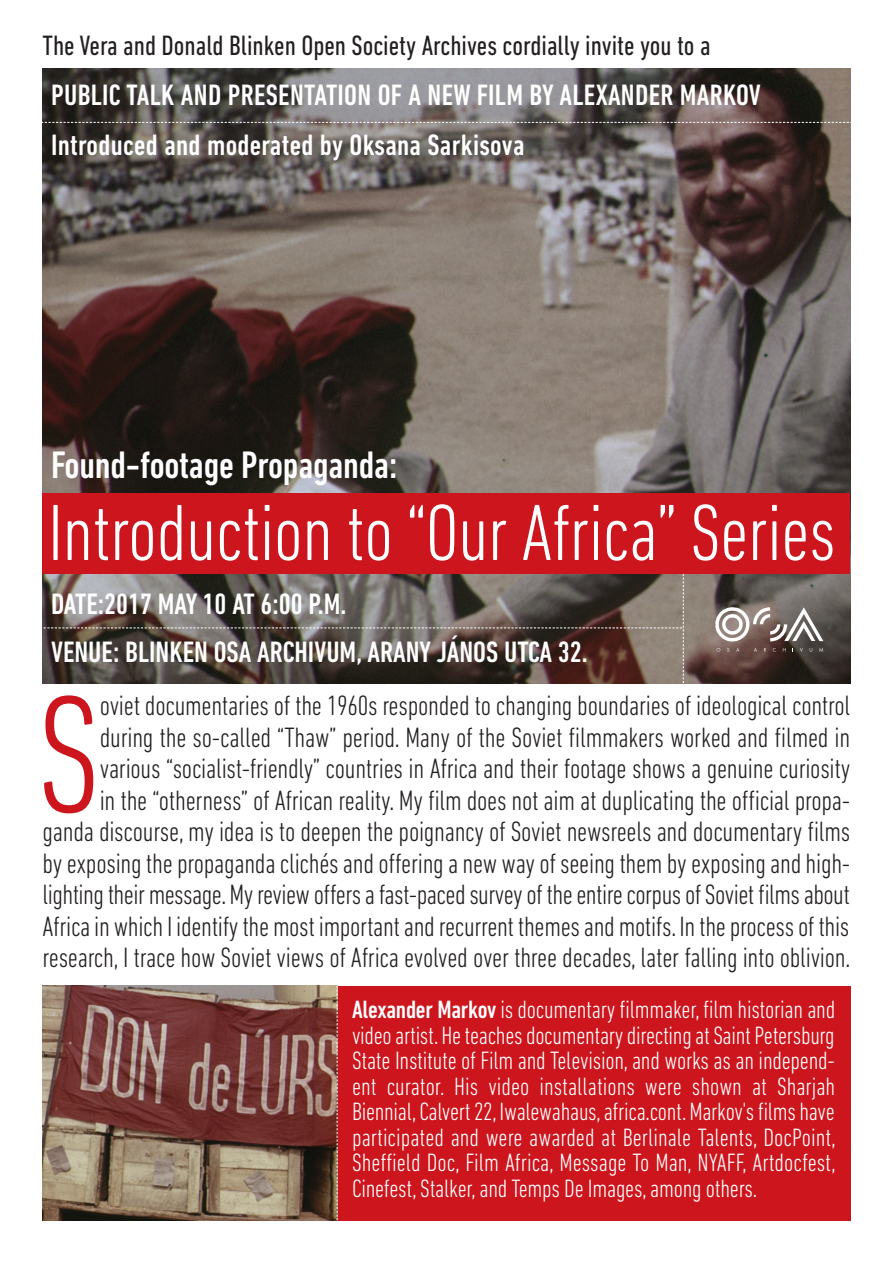
<style>
.page{position:relative;width:893px;height:1263px;background:#fff}
.page>*{position:absolute;margin:0;border:0;box-sizing:border-box;transform-origin:0 0}
.t1{font:300 condensed 169.5px "DIN Next LT Pro";color:#cd151d}
.t2{font:300 condensed 81px "DIN Next LT Pro";letter-spacing:-.01em;color:#fff}
.t3{font:500 condensed 39px "DIN Next LT Pro";letter-spacing:-.005em;color:#fff}
.t4{font:500 condensed 30px/48px "DIN Next LT Pro";letter-spacing:.01em;color:#fff}
.t5{font:300 condensed 28.5px/31.5px "DIN Next LT Pro";letter-spacing:-.01em;color:#231f20;text-align:right}
.t6{font:condensed 28.5px "DIN Next LT Pro";color:#231f20}
.t7{font:300 condensed 25.5px/25.5px "DIN Next LT Pro";letter-spacing:-.01em;color:#fff;text-align:justify}
.s1{font-weight:500}
</style>
<div class="page">
<img style="left:43px;top:68px;width:807px;height:616px">
<div style="left:223px;top:986px;width:627px;height:234px;background:#cd151d"></div>
<img style="left:43px;top:986px;width:294px;height:234px">
<svg style="left:715px;top:607px;width:108px;height:35px"></svg>
<svg style="left:717px;top:648px;width:3px;height:4px"></svg>
<svg style="left:736px;top:648px;width:3px;height:4px"></svg>
<svg style="left:754px;top:648px;width:3px;height:4px"></svg>
<svg style="left:773px;top:648px;width:3px;height:4px"></svg>
<svg style="left:800px;top:648px;width:3px;height:4px"></svg>
<svg style="left:819px;top:648px;width:4px;height:4px"></svg>
<svg style="left:42px;top:122px;width:809px;height:1px"></svg>
<svg style="left:42px;top:566px;width:642px;height:118px"></svg>
<svg style="left:337px;top:986px;width:1px;height:234px"></svg>
<div style="left:43px;top:493px;width:807px;height:81px;background:#cd151d"></div>
<p class="t6" style="left:43px;top:36px;width:670px">The Vera and Donald Blinken Open Society Archives cordially invite you to a</p>
<p class="t4" style="left:51px;top:72px;width:711px;line-height:49.9px">PUBLIC TALK AND PRESENTATION OF A NEW FILM BY ALEXANDER MARKOV<br>Introduced and moderated by Oksana Sarkisova</p>
<h3 class="t3" style="left:51px;top:452px;width:348px">Found-footage Propaganda:</h3>
<h2 class="t2" style="left:48px;top:505px;width:790px">Introduction to “Our Africa” Series</h2>
<p class="t4" style="left:51px;top:582px;width:538px">DATE:2017 MAY 10 AT 6:00 P.M.<br>VENUE: BLINKEN OSA ARCHIVUM, ARANY JÁNOS UTCA 32.</p>
<h1 class="t1" style="left:37px;top:697px;width:65px">S</h1>
<p class="t5" style="left:43px;top:692px;width:809px">oviet documentaries of the 1960s responded to changing boundaries of ideological control during the so-called “Thaw” period. Many of the Soviet filmmakers worked and filmed in various “socialist-friendly” countries in Africa and their footage shows a genuine curiosity<br>in the “otherness” of African reality. My film does not aim at duplicating the official propa&shy;ganda discourse, my idea is to deepen the poignancy of Soviet newsreels and documentary films by exposing the propaganda clichés and offering a new way of seeing them by exposing and high&shy;lighting their message. My review offers a fast-paced survey of the entire corpus of Soviet films about Africa in which I identify the most important and recurrent themes and motifs. In the process of this research, I trace how Soviet views of Africa evolved over three decades, later falling into oblivion.</p>
<p class="t7" style="left:352px;top:999px;width:485px"><span class="s1">Alexander Markov</span> is documentary filmmaker, film historian and video artist. He teaches documentary directing at Saint Petersburg State Institute of Film and Television, and works as an independ&shy;ent curator. His video installations were shown at Sharjah Biennial, Calvert 22, Iwalewahaus, africa.cont. Markov's films have participated and were awarded at Berlinale Talents, DocPoint, Sheffield Doc, Film Africa, Message To Man, NYAFF, Artdocfest, Cinefest, Stalker, and Temps De Images, among others.</p>
</div>
